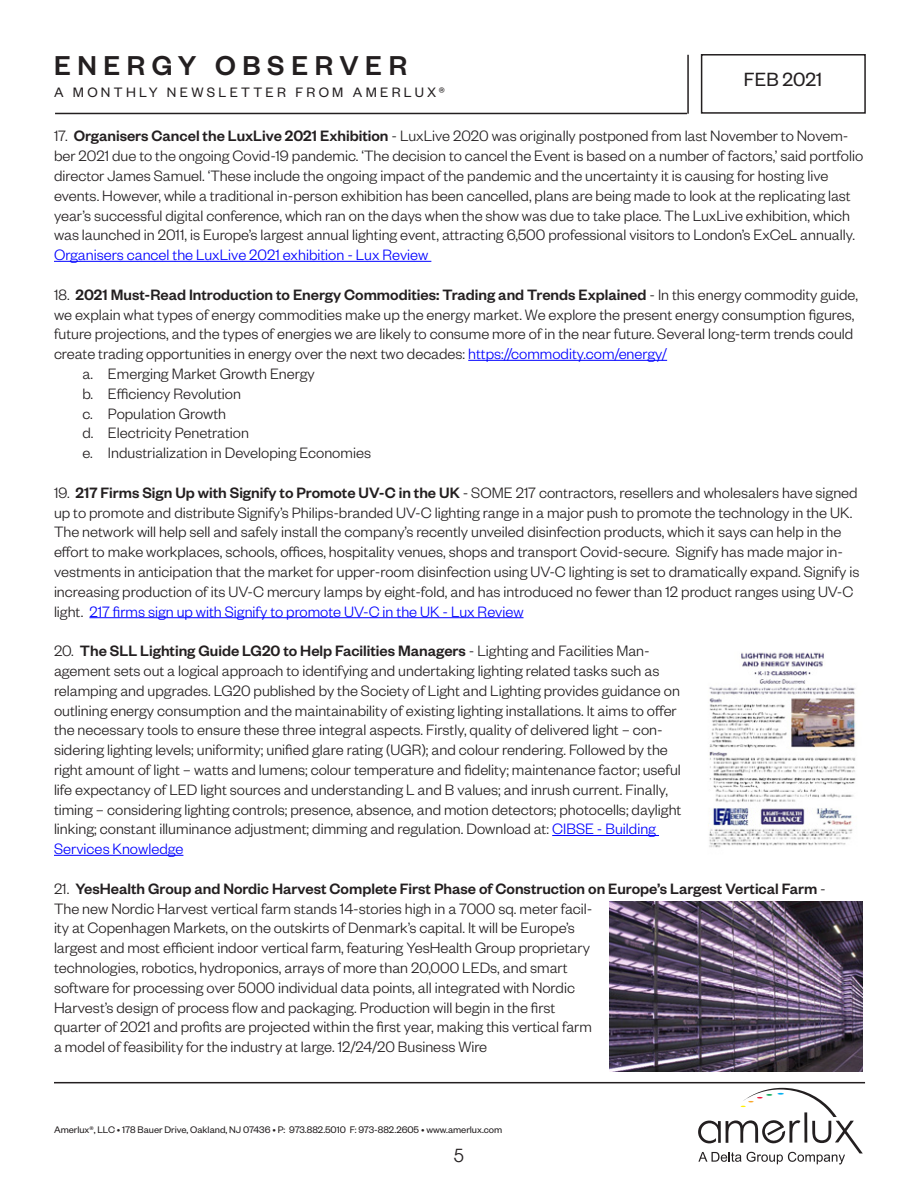
<style>
.page{position:relative;width:918px;height:1188px;background:#fff}
.page>*{position:absolute;margin:0;border:0;box-sizing:border-box;transform-origin:0 0}
.t1{font:500 30px "Founders Grotesk";letter-spacing:.22em;color:#231f20}
.t2{font:21px "Founders Grotesk";color:#231f20}
.t3{font:18px "Avant Garde";color:#231f20}
.t4{font:300 16.5px/19.8px "Founders Grotesk";color:#231f20}
.t5{font:500 16.5px "Founders Grotesk";color:#231f20}
.t6{font:15px "Founders Grotesk";letter-spacing:.22em;color:#231f20}
.t7{font:10.5px "Founders Grotesk";color:#231f20}
.s1{font-weight:500}
.s2{color:#00f}
.s3{font-weight:300}
</style>
<div class="page">
<hr style="left:54px;top:1082px;width:811px;height:1px;background:#231f20">
<hr style="left:687px;top:55px;width:2px;height:59px;background:#231f20">
<hr style="left:55px;top:113px;width:632px;height:1px;background:#231f20">
<div style="left:701px;top:54px;width:165px;height:60px;border:2px solid #231f20"></div>
<svg style="left:698px;top:1088px;width:165px;height:77px"></svg>
<hr style="left:54px;top:261px;width:377px;height:1px;background:#00f">
<hr style="left:468px;top:360px;width:199px;height:1px;background:#00f">
<hr style="left:89px;top:617px;width:435px;height:1px;background:#00f">
<hr style="left:552px;top:835px;width:107px;height:1px;background:#00f">
<hr style="left:54px;top:855px;width:129px;height:1px;background:#00f">
<img style="left:709px;top:652px;width:148px;height:196px">
<img style="left:610px;top:902px;width:253px;height:169px">
<h1 class="t1" style="left:54px;top:47px;width:355px">ENERGY OBSERVER</h1>
<p class="t6" style="left:54px;top:83px;width:392px">A MONTHLY NEWSLETTER FROM AMERLUX®</p>
<p class="t2" style="left:744px;top:67px;width:80px">FEB 2021</p>
<p class="t4" style="left:54px;top:125px;width:811px">17. <span class="s1">Organisers Cancel the LuxLive 2021 Exhibition</span> - LuxLive 2020 was originally postponed from last November to Novem&shy;ber 2021 due to the ongoing Covid-19 pandemic. ‘The decision to cancel the Event is based on a number of factors,’ said portfolio director James Samuel. ‘These include the ongoing impact of the pandemic and the uncertainty it is causing for hosting live events. However, while a traditional in-person exhibition has been cancelled, plans are being made to look at the replicating last year’s successful digital conference, which ran on the days when the show was due to take place. The LuxLive exhibition, which was launched in 2011, is Europe’s largest annual lighting event, attracting 6,500 professional visitors to London’s ExCeL annually.<br><span class="s2">Organisers cancel the LuxLive 2021 exhibition - Lux Review</span></p>
<p class="t4" style="left:54px;top:284px;width:806px">18. <span class="s1">2021 Must-Read Introduction to Energy Commodities: Trading and Trends Explained</span> - In this energy commodity guide, we explain what types of energy commodities make up the energy market. We explore the present energy consumption figures, future projections, and the types of energies we are likely to consume more of in the near future. Several long-term trends could create trading opportunities in energy over the next two decades: <span class="s2">https://commodity.com/energy/</span></p>
<p class="t4" style="left:82px;top:363px;width:234px">a. Emerging Market Growth Energy</p>
<p class="t4" style="left:82px;top:383px;width:160px">b. Efficiency Revolution</p>
<p class="t4" style="left:82px;top:403px;width:145px">c. Population Growth</p>
<p class="t4" style="left:82px;top:422px;width:168px">d. Electricity Penetration</p>
<p class="t4" style="left:82px;top:442px;width:290px">e. Industrialization in Developing Economies</p>
<p class="t4" style="left:54px;top:482px;width:807px">19. <span class="s1">217 Firms Sign Up with Signify to Promote UV-C in the UK</span> - SOME 217 contractors, resellers and wholesalers have signed up to promote and distribute Signify’s Philips-branded UV-C lighting range in a major push to promote the technology in the UK.<br>The network will help sell and safely install the company’s recently unveiled disinfection products, which it says can help in the effort to make workplaces, schools, offices, hospitality venues, shops and transport Covid-secure. Signify has made major in&shy;vestments in anticipation that the market for upper-room disinfection using UV-C lighting is set to dramatically expand. Signify is increasing production of its UV-C mercury lamps by eight-fold, and has introduced no fewer than 12 product ranges using UV-C light. <span class="s2">217 firms sign up with Signify to promote UV-C in the UK - Lux Review</span></p>
<p class="t4" style="left:54px;top:640px;width:629px">20. <span class="s1">The SLL Lighting Guide LG20 to Help Facilities Managers</span> - Lighting and Facilities Man&shy;agement sets out a logical approach to identifying and undertaking lighting related tasks such as relamping and upgrades. LG20 published by the Society of Light and Lighting provides guidance on outlining energy consumption and the maintainability of existing lighting installations. It aims to offer the necessary tools to ensure these three integral aspects. Firstly, quality of delivered light – con&shy;sidering lighting levels; uniformity; unified glare rating (UGR); and colour rendering. Followed by the right amount of light – watts and lumens; colour temperature and fidelity; maintenance factor; useful life expectancy of LED light sources and understanding L and B values; and inrush current. Finally, timing – considering lighting controls; presence, absence, and motion detectors; photocells; daylight linking; constant illuminance adjustment; dimming and regulation. Download at: <span class="s2">CIBSE - Building Services Knowledge</span></p>
<p class="t5" style="left:54px;top:878px;width:773px"><span class="s3">21.</span> YesHealth Group and Nordic Harvest Complete First Phase of Construction on Europe’s Largest Vertical Farm <span class="s3">-</span></p>
<p class="t4" style="left:54px;top:898px;width:540px">The new Nordic Harvest vertical farm stands 14-stories high in a 7000 sq. meter facil&shy;ity at Copenhagen Markets, on the outskirts of Denmark’s capital. It will be Europe’s largest and most efficient indoor vertical farm, featuring YesHealth Group proprietary technologies, robotics, hydroponics, arrays of more than 20,000 LEDs, and smart software for processing over 5000 individual data points, all integrated with Nordic Harvest’s design of process flow and packaging. Production will begin in the first quarter of 2021 and profits are projected within the first year, making this vertical farm a model of feasibility for the industry at large. 12/24/20 Business Wire</p>
<p class="t7" style="left:54px;top:1123px;width:450px">Amerlux®, LLC • 178 Bauer Drive, Oakland, NJ 07436 • P: 973.882.5010 F: 973-882.2605 • www.amerlux.com</p>
<p class="t3" style="left:454px;top:1145px;width:11px">5</p>
</div>
